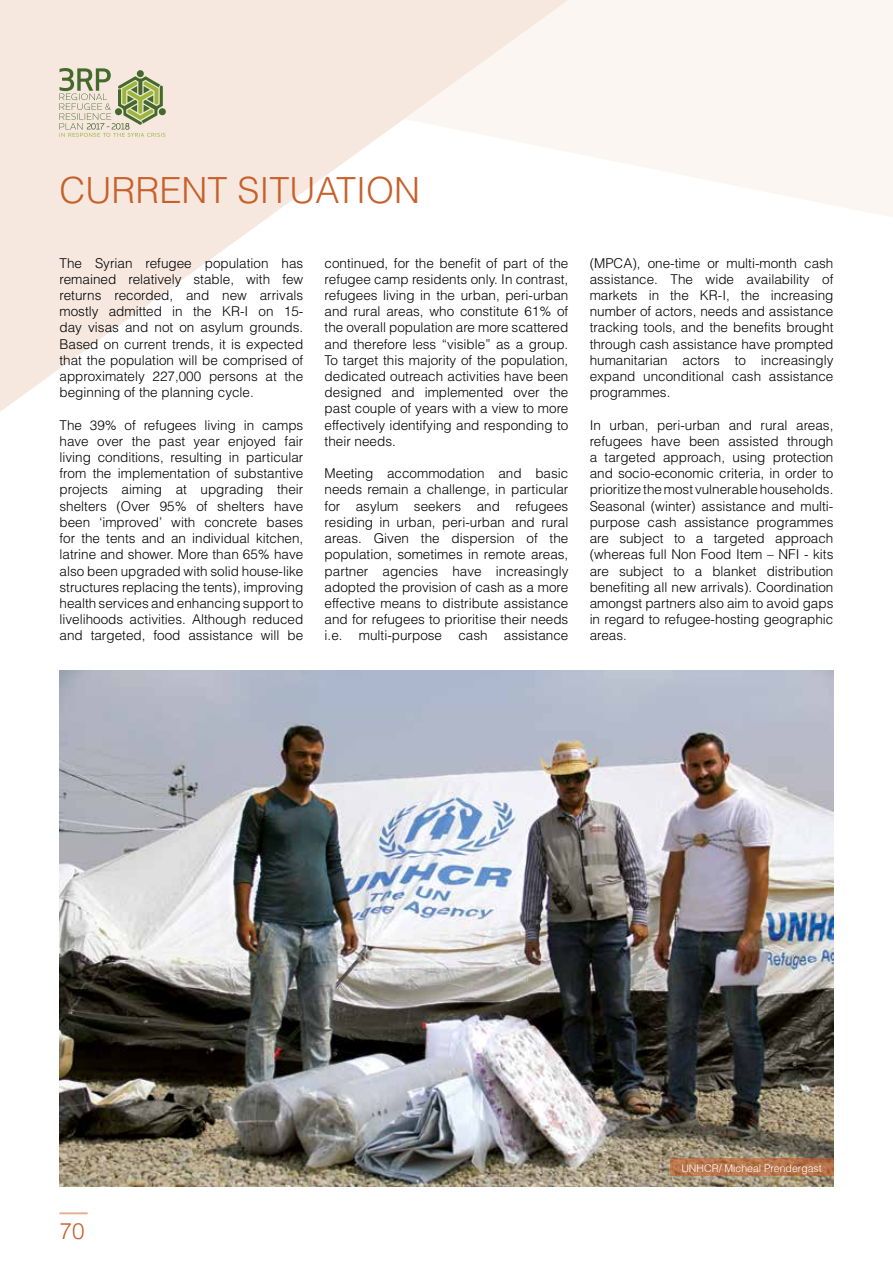
<style>
.page{position:relative;width:893px;height:1263px;background:#fff}
.page>*{position:absolute;margin:0;border:0;box-sizing:border-box;transform-origin:0 0}
.t1{font:300 36px "Helvetica";color:#c7602a}
.t2{font:300 22.5px "Helvetica";color:#c7602a}
.t3{font:300 13.5px/16.2px "Helvetica";color:#000;text-align:justify}
.t4{font:300 10.5px "Helvetica";color:#fff}
</style>
<div class="page">
<svg style="left:60px;top:1213px;width:28px;height:1px"></svg>
<svg style="left:0;top:0;width:404px;height:412px;fill:#f6e7df"></svg>
<svg style="left:404px;top:0;width:489px;height:217px;fill:#fcf6f2"></svg>
<img style="left:60px;top:670px;width:773px;height:516px">
<svg style="left:670px;top:1159px;width:163px;height:17px;background:#b67349"></svg>
<h1 class="t1" style="left:60px;top:168px;width:362px">CURRENT SITUATION</h1>
<p class="t3" style="left:60px;top:255px;width:245px">The Syrian refugee population has remained relatively stable, with few returns recorded, and new arrivals mostly admitted in the KR-I on 15- day visas and not on asylum grounds.<br>Based on current trends, it is expected that the population will be comprised of approximately 227,000 persons at the beginning of the planning cycle.</p>
<p class="t3" style="left:60px;top:417px;width:245px">The 39% of refugees living in camps have over the past year enjoyed fair living conditions, resulting in particular from the implementation of substantive projects aiming at upgrading their shelters (Over 95% of shelters have been ‘improved’ with concrete bases for the tents and an individual kitchen, latrine and shower. More than 65% have also been upgraded with solid house-like structures replacing the tents), improving health services and enhancing support to livelihoods activities. Although reduced and targeted, food assistance will be</p>
<p class="t3" style="left:325px;top:255px;width:245px">continued, for the benefit of part of the refugee camp residents only. In contrast, refugees living in the urban, peri-urban and rural areas, who constitute 61% of the overall population are more scattered and therefore less “visible” as a group.<br>To target this majority of the population, dedicated outreach activities have been designed and implemented over the past couple of years with a view to more effectively identifying and responding to their needs.</p>
<p class="t3" style="left:325px;top:465px;width:245px">Meeting accommodation and basic needs remain a challenge, in particular for asylum seekers and refugees residing in urban, peri-urban and rural areas. Given the dispersion of the population, sometimes in remote areas, partner agencies have increasingly adopted the provision of cash as a more effective means to distribute assistance and for refugees to prioritise their needs i.e. multi-purpose cash assistance</p>
<p class="t3" style="left:590px;top:255px;width:245px">(MPCA), one-time or multi-month cash assistance. The wide availability of markets in the KR-I, the increasing number of actors, needs and assistance tracking tools, and the benefits brought through cash assistance have prompted humanitarian actors to increasingly expand unconditional cash assistance programmes.</p>
<p class="t3" style="left:590px;top:417px;width:245px">In urban, peri-urban and rural areas, refugees have been assisted through a targeted approach, using protection and socio-economic criteria, in order to prioritize the most vulnerable households.<br>Seasonal (winter) assistance and multi&shy;purpose cash assistance programmes are subject to a targeted approach (whereas full Non Food Item – NFI - kits are subject to a blanket distribution benefiting all new arrivals). Coordination amongst partners also aim to avoid gaps in regard to refugee-hosting geographic areas.</p>
<h2 class="t2" style="left:60px;top:1217px;width:27px">70</h2>
<p class="t4" style="left:681px;top:1161px;width:142px">UNHCR/ Micheal Prendergast</p>
</div>
